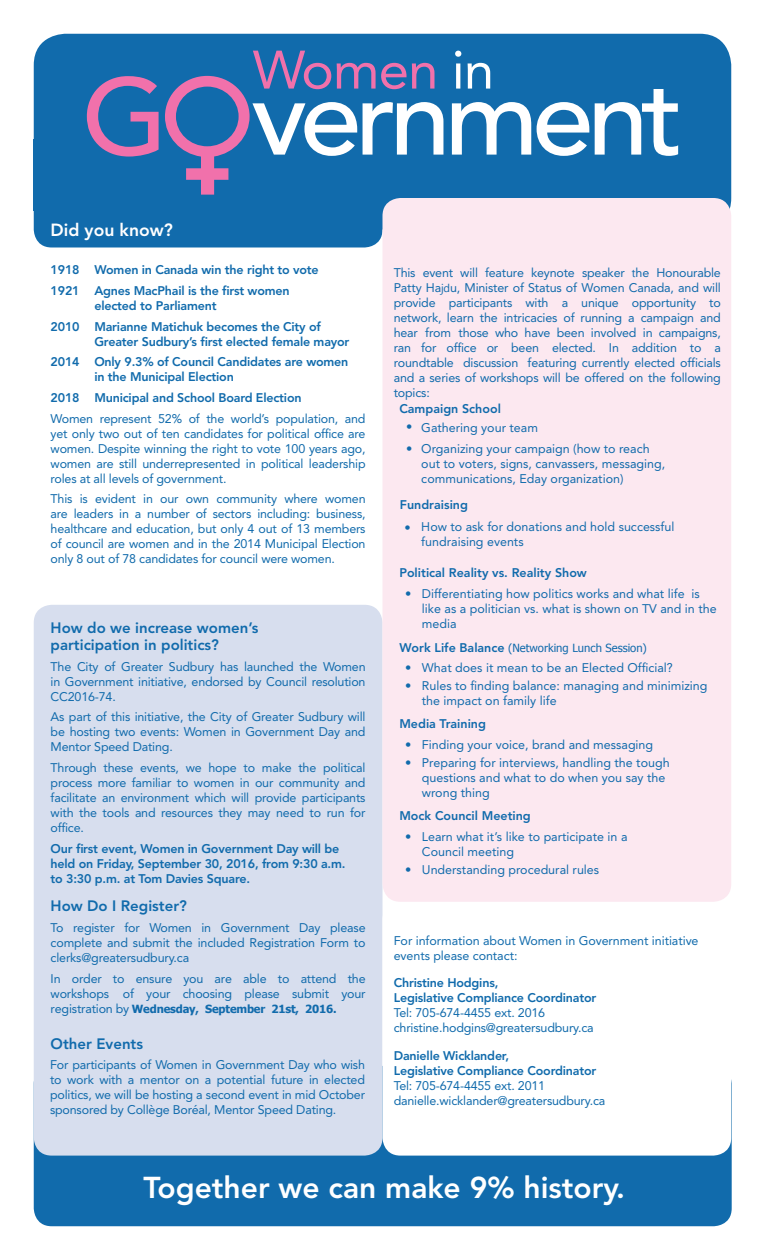
<style>
.page{position:relative;width:765px;height:1260px;background:#fff}
.page>*{position:absolute;margin:0;border:0;box-sizing:border-box;transform-origin:0 0}
.Heading_1{font:800 30px "Avenir LT Std";color:#fff}
.Heading_1-2{font:800 17.5px "Avenir LT Std";color:#fff}
.Heading_1-3{font:800 15px/17.2px "Avenir LT Std";color:#116bac}
.t1{font:12.5px/15px "Avenir LT Std";letter-spacing:-.005em;color:#116bac}
.Topic_Title{font:800 12.5px/15px "Avenir LT Std";letter-spacing:-.015em;color:#116bac}
.t2{font:700 11.25px "Tahoma";letter-spacing:-.015em;color:#116bac}
.Topic_Title-2{font:11.25px "Tahoma";color:#116bac}
.s1{font-family:"Avenir LT Std";font-weight:400;font-size:12.5px}
.s2{font-family:"Segoe UI";font-size:11.25px}
.s3{font-family:"Avenir LT Std";font-weight:800;font-size:12.5px}
.s4{font-weight:800}
</style>
<div class="page">
<div style="left:34px;top:1066px;width:698px;height:160px;background:#116bac;border-radius:18px"></div>
<div style="left:34px;top:605px;width:349px;height:551px;background:#d7deee;border-radius:18px"></div>
<div style="left:34px;top:187px;width:349px;height:61px;background:#116bac;border-radius:18px"></div>
<div style="left:34px;top:34px;width:697px;height:196px;background:#116bac;border-radius:31px"></div>
<svg style="left:87px;top:76px;width:72px;height:81px"></svg>
<svg style="left:452px;top:102px;width:79px;height:53px"></svg>
<svg style="left:537px;top:102px;width:52px;height:54px"></svg>
<svg style="left:595px;top:89px;width:83px;height:67px"></svg>
<svg style="left:165px;top:51px;width:278px;height:144px"></svg>
<svg style="left:455px;top:51px;width:6px;height:38px"></svg>
<svg style="left:468px;top:63px;width:22px;height:26px"></svg>
<div style="left:382px;top:902px;width:349px;height:254px;background:#fff;border-radius:18px"></div>
<div style="left:382px;top:198px;width:349px;height:704px;background:#fce8f0;border-radius:18px"></div>
<p class="Heading_1-2" style="left:51px;top:220px;width:124px">Did you know?</p>
<p class="Topic_Title" style="left:51px;top:263px;width:270px">1918 Women in Canada win the right to vote</p>
<p class="Topic_Title" style="left:94px;top:283px;width:197px;text-indent:-44px">1921 Agnes MacPhail is the first women elected to Parliament</p>
<p class="Topic_Title" style="left:94px;top:319px;width:257px;text-indent:-44px">2010 Marianne Matichuk becomes the City of<br>Greater Sudbury’s first elected female mayor</p>
<p class="Topic_Title" style="left:94px;top:355px;width:256px;text-indent:-44px">2014 Only 9.3% of Council Candidates are women in the Municipal Election</p>
<p class="Topic_Title" style="left:51px;top:390px;width:253px">2018 Municipal and School Board Election</p>
<p class="t1" style="left:51px;top:411px;width:317px;text-align:justify">Women represent 52% of the world’s population, and yet only two out of ten candidates for political office are women. Despite winning the right to vote 100 years ago, women are still underrepresented in political leadership roles at all levels of government.</p>
<p class="t1" style="left:51px;top:491px;width:317px;text-align:justify">This is evident in our own community where women are leaders in a number of sectors including: business, healthcare and education, but only 4 out of 13 members of council are women and in the 2014 Municipal Election only 8 out of 78 candidates for council were women.</p>
<p class="Heading_1-3" style="left:51px;top:619px;width:209px">How do we increase women’s participation in politics?</p>
<p class="t1" style="left:51px;top:659px;width:317px;text-align:justify">The City of Greater Sudbury has launched the Women in Government initiative, endorsed by Council resolution CC2016-74.</p>
<p class="t1" style="left:51px;top:710px;width:316px;text-align:justify">As part of this initiative, the City of Greater Sudbury will be hosting two events: Women in Government Day and Mentor Speed Dating.</p>
<p class="t1" style="left:51px;top:760px;width:316px;text-align:justify">Through these events, we hope to make the political process more familiar to women in our community and facilitate an environment which will provide participants with the tools and resources they may need to run for office.</p>
<p class="Topic_Title" style="left:51px;top:841px;width:296px">Our first event, Women in Government Day will be held on Friday, September 30, 2016, from 9:30 a.m. to 3:30 p.m. at Tom Davies Square.</p>
<p class="Heading_1-3" style="left:51px;top:897px;width:138px">How Do I Register?</p>
<p class="t1" style="left:51px;top:920px;width:316px;text-align:justify">To register for Women in Government Day please complete and submit the included Registration Form to clerks@greatersudbury.ca</p>
<p class="t1" style="left:51px;top:971px;width:316px">In order to ensure you are able to attend the workshops of your choosing please submit your</p>
<p class="t2" style="left:51px;top:1001px;width:288px"><span class="s1">registration by</span> Wednesday, September 21st, 2016.</p>
<p class="Heading_1-3" style="left:51px;top:1035px;width:94px">Other Events</p>
<p class="t1" style="left:50px;top:1057px;width:317px;text-align:justify">For participants of Women in Government Day who wish to work with a mentor on a potential future in elected politics, we will be hosting a second event in mid October sponsored by Collège Boréal, Mentor Speed Dating.</p>
<p class="t1" style="left:394px;top:266px;width:329px;text-align:justify">This event will feature keynote speaker <span class="s2">t</span>he Honourable Patty Ha<span class="s2">jd</span>u, Minister of Status of Women Canada, and will provide participants with a unique opportunity to network, learn the intricacies of running a campaign and hear from those who have been involved in campaigns, ran for office or been elected. In addition to a roundtable discussion featuring currently elected officials and a series of workshops will be offered on the following topics:</p>
<p class="Topic_Title" style="left:399px;top:401px;width:103px">Campaign School</p>
<p class="t1" style="left:406px;top:420px;width:133px">• Gathering your team</p>
<p class="t1" style="left:421px;top:441px;width:245px;text-indent:-15px">• Organizing your campaign (how to reach out to voters, signs, canvassers, messaging, communications, Eday organization)</p>
<p class="Topic_Title" style="left:400px;top:497px;width:70px">Fundraising</p>
<p class="t1" style="left:421px;top:519px;width:255px;text-indent:-17px">• How to ask for donations and hold successful fundraising events</p>
<p class="Topic_Title" style="left:399px;top:566px;width:189px">Political Reality vs. Reality Show</p>
<p class="t1" style="left:422px;top:586px;width:296px;text-indent:-17px">• Differentiating how politics works and what life is like as a politician vs. what is shown on TV and in the media</p>
<p class="Topic_Title-2" style="left:399px;top:640px;width:249px"><span class="s3">Work Life Balance</span> (Networking Lunch Session)</p>
<p class="t1" style="left:405px;top:660px;width:269px">• What does it mean to be an Elected Official?</p>
<p class="t1" style="left:422px;top:678px;width:287px;text-indent:-17px">• Rules to finding balance: managing and minimizing the impact on family life</p>
<p class="Topic_Title" style="left:399px;top:717px;width:88px">Media Training</p>
<p class="t1" style="left:405px;top:737px;width:250px">• Finding your voice, brand and messaging</p>
<p class="t1" style="left:422px;top:755px;width:249px;text-indent:-17px">• Preparing for interviews, handling the tough questions and what to do when you say the wrong thing</p>
<p class="Topic_Title" style="left:399px;top:808px;width:133px">Mock Council Meeting</p>
<p class="t1" style="left:422px;top:829px;width:207px;text-indent:-17px">• Learn what it’s like to participate in a<br>Council meeting</p>
<p class="t1" style="left:405px;top:862px;width:196px">• Understanding procedural rules</p>
<p class="t1" style="left:394px;top:933px;width:306px">For information about Women in Government initiative events please contact:</p>
<p class="t1" style="left:394px;top:976px;width:204px"><span class="s4">Christine Hodgins,<br>Legislative Compliance Coordinator<br></span>Tel: 705-674-4455 ext. 2016 christine.hodgins@greatersudbury.ca</p>
<p class="t1" style="left:394px;top:1048px;width:213px"><span class="s4">Danielle Wicklander,<br>Legislative Compliance Coordinator </span>Tel: 705-674-4455 ext. 2011 danielle.wicklander@greatersudbury.ca</p>
<p class="Heading_1" style="left:144px;top:1170px;width:483px">Together we can make 9% history.</p>
</div>
